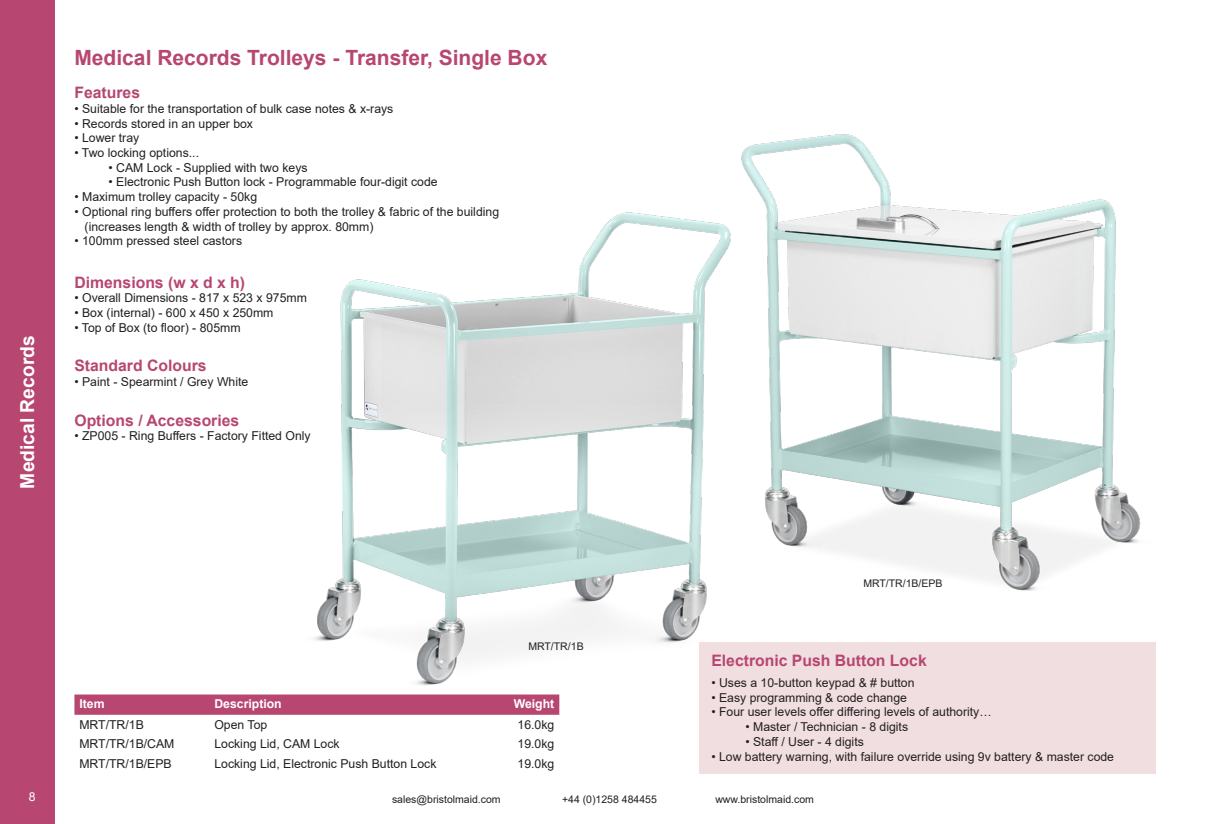
<style>
.page{position:relative;width:1206px;height:824px;background:#fff}
.page>*{position:absolute;margin:0;border:0;box-sizing:border-box;transform-origin:0 0}
.t1{font:700 21px "Arial";color:#b74671}
.t2{font:700 19.25px "Arial";color:#fff}
.t3{font:700 15.75px "Arial";color:#b74671}
.t4{font:12.25px "Arial";color:#231f20}
.t5{font:700 12.25px "Arial";color:#fff}
.t6{font:12.25px "Arial";color:#fff}
.t7{font:10.5px "Arial";color:#231f20}
</style>
<div class="page">
<div style="left:0;top:0;width:55px;height:823px;background:#b74671"></div>
<div style="left:699px;top:642px;width:457px;height:132px;background:#f1dee1"></div>
<img style="left:741px;top:134px;width:400px;height:457px">
<img style="left:314px;top:202px;width:467px;height:483px">
<div style="left:74px;top:694px;width:485px;height:20px;background:#b74671"></div>
<h2 class="t2" style="left:14px;top:488px;width:154px;rotate:-90deg">Medical Records</h2>
<p class="t1" style="left:74px;top:43px;width:474px">Medical Records Trolleys - Transfer, Single Box</p>
<p class="t3" style="left:74px;top:81px;width:67px">Features</p>
<p class="t4" style="left:74px;top:100px;width:320px">• Suitable for the transportation of bulk case notes &amp; x-rays</p>
<p class="t4" style="left:74px;top:115px;width:180px">• Records stored in an upper box</p>
<p class="t4" style="left:74px;top:129px;width:66px">• Lower tray</p>
<p class="t4" style="left:74px;top:144px;width:126px">• Two locking options...</p>
<p class="t4" style="left:108px;top:159px;width:200px">• CAM Lock - Supplied with two keys</p>
<p class="t4" style="left:108px;top:174px;width:331px">• Electronic Push Button lock - Programmable four-digit code</p>
<p class="t4" style="left:74px;top:188px;width:184px">• Maximum trolley capacity - 50kg</p>
<p class="t4" style="left:74px;top:203px;width:426px">• Optional ring buffers offer protection to both the trolley &amp; fabric of the building</p>
<p class="t4" style="left:85px;top:218px;width:290px">(increases length &amp; width of trolley by approx. 80mm)</p>
<p class="t4" style="left:74px;top:232px;width:169px">• 100mm pressed steel castors</p>
<p class="t3" style="left:74px;top:271px;width:172px">Dimensions (w x d x h)</p>
<p class="t4" style="left:74px;top:289px;width:234px">• Overall Dimensions - 817 x 523 x 975mm</p>
<p class="t4" style="left:74px;top:304px;width:201px">• Box (internal) - 600 x 450 x 250mm</p>
<p class="t4" style="left:74px;top:319px;width:168px">• Top of Box (to floor) - 805mm</p>
<p class="t3" style="left:74px;top:354px;width:134px">Standard Colours</p>
<p class="t4" style="left:74px;top:373px;width:175px">• Paint - Spearmint / Grey White</p>
<p class="t3" style="left:74px;top:409px;width:166px">Options / Accessories</p>
<p class="t4" style="left:74px;top:427px;width:238px">• ZP005 - Ring Buffers - Factory Fitted Only</p>
<p class="t7" style="left:528px;top:639px;width:57px">MRT/TR/1B</p>
<p class="t5" style="left:79px;top:695px;width:27px">Item</p>
<p class="t5" style="left:214px;top:695px;width:69px">Description</p>
<p class="t5" style="left:514px;top:695px;width:42px">Weight</p>
<p class="t4" style="left:79px;top:715px;width:66px">MRT/TR/1B</p>
<p class="t4" style="left:214px;top:715px;width:54px">Open Top</p>
<p class="t4" style="left:517px;top:715px;width:38px">16.0kg</p>
<p class="t4" style="left:79px;top:735px;width:97px">MRT/TR/1B/CAM</p>
<p class="t4" style="left:214px;top:735px;width:127px">Locking Lid, CAM Lock</p>
<p class="t4" style="left:517px;top:735px;width:38px">19.0kg</p>
<p class="t4" style="left:79px;top:755px;width:94px">MRT/TR/1B/EPB</p>
<p class="t4" style="left:214px;top:755px;width:223px">Locking Lid, Electronic Push Button Lock</p>
<p class="t4" style="left:517px;top:755px;width:38px">19.0kg</p>
<p class="t7" style="left:863px;top:575px;width:81px">MRT/TR/1B/EPB</p>
<p class="t3" style="left:711px;top:649px;width:217px">Electronic Push Button Lock</p>
<p class="t4" style="left:711px;top:674px;width:205px">• Uses a 10-button keypad &amp; # button</p>
<p class="t4" style="left:711px;top:689px;width:197px">• Easy programming &amp; code change</p>
<p class="t4" style="left:711px;top:703px;width:282px">• Four user levels offer differing levels of authority…</p>
<p class="t4" style="left:745px;top:718px;width:164px">• Master / Technician - 8 digits</p>
<p class="t4" style="left:745px;top:733px;width:120px">• Staff / User - 4 digits</p>
<p class="t4" style="left:711px;top:747px;width:404px">• Low battery warning, with failure override using 9v battery &amp; master code</p>
<p class="t6" style="left:29px;top:788px;width:8px">8</p>
<p class="t7" style="left:392px;top:792px;width:110px">sales@bristolmaid.com</p>
<p class="t7" style="left:562px;top:792px;width:96px">+44 (0)1258 484455</p>
<p class="t7" style="left:715px;top:792px;width:100px">www.bristolmaid.com</p>
</div>
